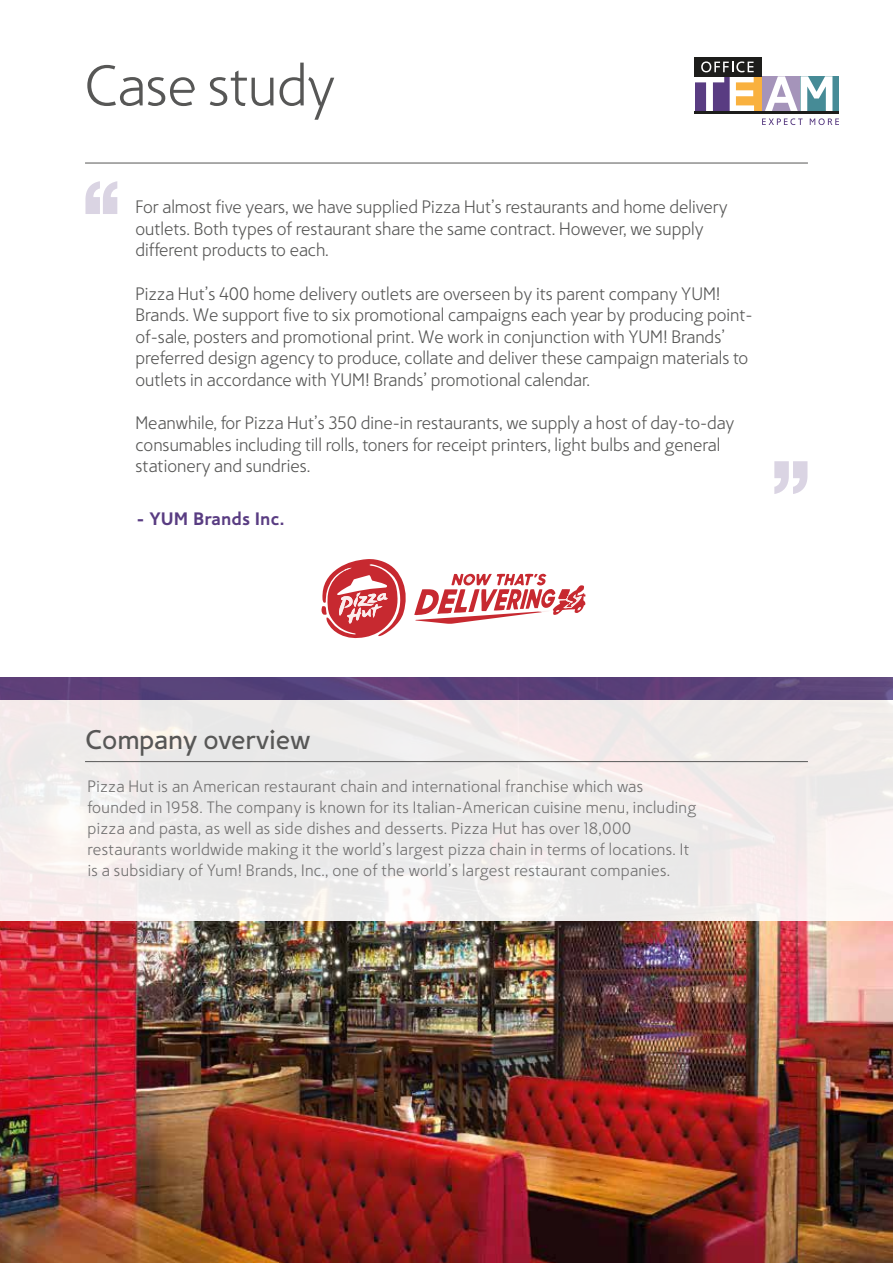
<style>
.page{position:relative;width:893px;height:1263px;background:#fff}
.page>*{position:absolute;margin:0;border:0;box-sizing:border-box;transform-origin:0 0}
.t1{font:800 91.05px "Helvetica Neue LT Std";color:#593c82}
.t2{font:300 57.15px "Fox Sans TRF";letter-spacing:-.01em;color:#575756}
.t3{font:27px "Fox Sans TRF";letter-spacing:-.01em;color:#575756}
.t4{font:300 18px/21.6px "Fox Sans TRF";color:#575756}
.t5{font:700 18px "Fox Sans TRF";color:#593c82}
.t6{font:300 16.5px/21px "Fox Sans TRF";letter-spacing:.02em;color:#706f6f}
</style>
<div class="page">
<img style="left:0;top:699px;width:893px;height:564px">
<hr style="left:85px;top:163px;width:723px;height:1px;background:#575756">
<svg style="left:762px;top:118px;width:41px;height:7px"></svg>
<svg style="left:810px;top:118px;width:29px;height:7px"></svg>
<div style="left:762px;top:76px;width:39px;height:35px;background:#a594ba"></div>
<div style="left:730px;top:76px;width:32px;height:35px;background:#f9b13f"></div>
<svg style="left:832px;top:76px;width:7px;height:35px"></svg>
<svg style="left:765px;top:76px;width:67px;height:35px"></svg>
<hr style="left:695px;top:111px;width:144px;height:3px;background:#1d1d1b">
<div style="left:695px;top:57px;width:67px;height:19px;background:#1d1d1b"></div>
<svg style="left:695px;top:61px;width:59px;height:50px"></svg>
<div style="left:0;top:700px;width:893px;height:220px;background:linear-gradient(to bottom,#eeeae9,#f2eeee)"></div>
<hr style="left:85px;top:761px;width:723px;height:1px;background:#575756">
<svg style="left:0;top:677px;width:893px;height:22px;background:#5a4179"></svg>
<svg style="left:414px;top:573px;width:171px;height:51px"></svg>
<svg style="left:321px;top:559px;width:85px;height:79px"></svg>
<h2 class="t2" style="left:85px;top:52px;width:252px">Case study</h2>
<h1 class="t1" style="left:79px;top:160px;width:46px">‘‘</h1>
<p class="t4" style="left:135px;top:196px;width:594px">For almost five years, we have supplied Pizza Hut’s restaurants and home delivery outlets. Both types of restaurant share the same contract. However, we supply different products to each.</p>
<p class="t4" style="left:135px;top:283px;width:619px">Pizza Hut’s 400 home delivery outlets are overseen by its parent company YUM!<br>Brands. We support five to six promotional campaigns each year by producing point&shy;of-sale, posters and promotional print. We work in conjunction with YUM! Brands’ preferred design agency to produce, collate and deliver these campaign materials to outlets in accordance with YUM! Brands’ promotional calendar.</p>
<p class="t4" style="left:135px;top:412px;width:600px">Meanwhile, for Pizza Hut’s 350 dine-in restaurants, we supply a host of day-to-day consumables including till rolls, toners for receipt printers, light bulbs and general stationery and sundries.</p>
<p class="t5" style="left:137px;top:508px;width:150px">- YUM Brands Inc.</p>
<h1 class="t1" style="left:814px;top:516px;width:47px;rotate:-180deg">‘‘</h1>
<h3 class="t3" style="left:85px;top:723px;width:227px">Company overview</h3>
<p class="t6" style="left:88px;top:776px;width:610px">Pizza Hut is an American restaurant chain and international franchise which was founded in 1958. The company is known for its Italian-American cuisine menu, including pizza and pasta, as well as side dishes and desserts. Pizza Hut has over 18,000 restaurants worldwide making it the world’s largest pizza chain in terms of locations. It is a subsidiary of Yum! Brands, Inc., one of the world’s largest restaurant companies.</p>
</div>
